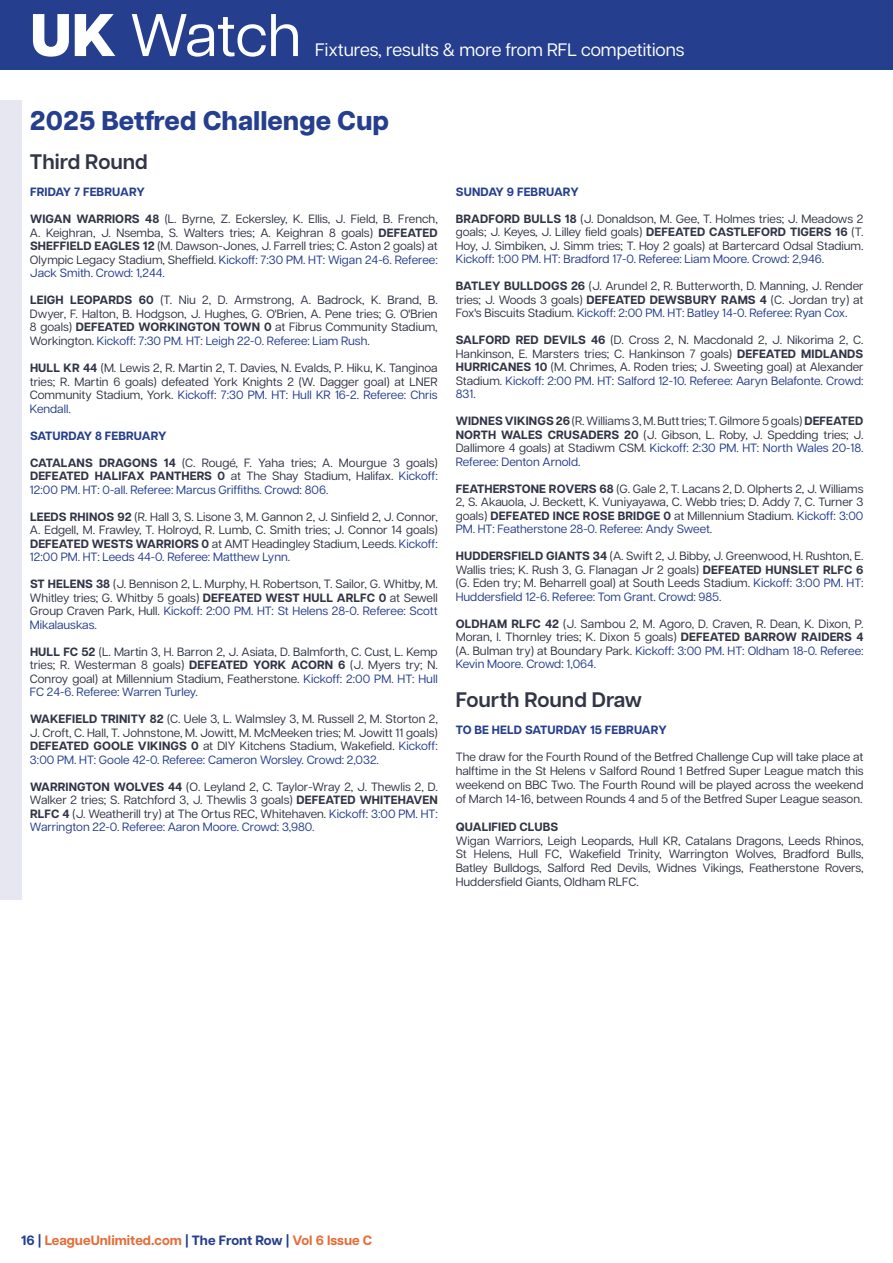
<style>
.page{position:relative;width:893px;height:1263px;background:#fff}
.page>*{position:absolute;margin:0;border:0;box-sizing:border-box;transform-origin:0 0}
.t1{font:60px "Articulat CF";letter-spacing:-.015em;color:#fff}
.t2{font:800 27px "Articulat CF";color:#253f8e}
.t3{font:600 21px "Articulat CF";color:#323546}
.t4{font:18px "Articulat CF";color:#fff}
.t5{font:700 13.5px "Articulat CF";color:#e36e3a}
.t6{font:12px/13.5px "Articulat CF";color:#323546;text-align:justify}
.t7{font:700 12px "Articulat CF";letter-spacing:.01em;color:#253f8e}
.t8{font:700 12px "Articulat CF";letter-spacing:.01em;color:#323546}
.s1{font-weight:800}
.s2{font-weight:700}
.s3{color:#253f8e}
</style>
<div class="page">
<div style="left:0;top:0;width:893px;height:69px;background:#253f8e"></div>
<div style="left:0;top:100px;width:21px;height:800px;background:#e7e7f2"></div>
<p class="t1" style="left:30px;top:-8px;width:273px"><span class="s1">UK</span> Watch</p>
<p class="t4" style="left:315px;top:37px;width:371px">Fixtures, results &amp; more from RFL competitions</p>
<p class="t2" style="left:30px;top:100px;width:360px">2025 Betfred Challenge Cup</p>
<p class="t3" style="left:30px;top:147px;width:119px">Third Round</p>
<p class="t7" style="left:30px;top:183px;width:116px">FRIDAY 7 FEBRUARY</p>
<p class="t6" style="left:30px;top:212px;width:409px"><span class="s2">WIGAN WARRIORS 48</span> (L. Byrne, Z. Eckersley, K. Ellis, J. Field, B. French, A. Keighran, J. Nsemba, S. Walters tries; A. Keighran 8 goals) <span class="s2">DEFEATED SHEFFIELD EAGLES 12</span> (M. Dawson-Jones, J. Farrell tries; C. Aston 2 goals) at Olympic Legacy Stadium, Sheffield. <span class="s3">Kickoff: 7:30 PM. HT: Wigan 24-6. Referee:<br>Jack Smith. Crowd: 1,244.</span></p>
<p class="t6" style="left:30px;top:293px;width:409px"><span class="s2">LEIGH LEOPARDS 60</span> (T. Niu 2, D. Armstrong, A. Badrock, K. Brand, B.<br>Dwyer, F. Halton, B. Hodgson, J. Hughes, G. O'Brien, A. Pene tries; G. O'Brien 8 goals) <span class="s2">DEFEATED WORKINGTON TOWN 0</span> at Fibrus Community Stadium, Workington. <span class="s3">Kickoff: 7:30 PM. HT: Leigh 22-0. Referee: Liam Rush.</span></p>
<p class="t6" style="left:30px;top:360px;width:409px"><span class="s2">HULL KR 44</span> (M. Lewis 2, R. Martin 2, T. Davies, N. Evalds, P. Hiku, K. Tanginoa tries; R. Martin 6 goals) defeated York Knights 2 (W. Dagger goal) at LNER Community Stadium, York. <span class="s3">Kickoff: 7:30 PM. HT: Hull KR 16-2. Referee: Chris Kendall.</span></p>
<p class="t7" style="left:30px;top:426px;width:138px">SATURDAY 8 FEBRUARY</p>
<p class="t6" style="left:30px;top:455px;width:409px"><span class="s2">CATALANS DRAGONS 14</span> (C. Rougé, F. Yaha tries; A. Mourgue 3 goals)<br><span class="s2">DEFEATED HALIFAX PANTHERS 0</span> at The Shay Stadium, Halifax. <span class="s3">Kickoff:<br>12:00 PM. HT: 0-all. Referee: Marcus Griffiths. Crowd: 806.</span></p>
<p class="t6" style="left:30px;top:509px;width:409px"><span class="s2">LEEDS RHINOS 92</span> (R. Hall 3, S. Lisone 3, M. Gannon 2, J. Sinfield 2, J. Connor, A. Edgell, M. Frawley, T. Holroyd, R. Lumb, C. Smith tries; J. Connor 14 goals)<br><span class="s2">DEFEATED WESTS WARRIORS 0</span> at AMT Headingley Stadium, Leeds. <span class="s3">Kickoff:<br>12:00 PM. HT: Leeds 44-0. Referee: Matthew Lynn.</span></p>
<p class="t6" style="left:30px;top:576px;width:409px"><span class="s2">ST HELENS 38</span> (J. Bennison 2, L. Murphy, H. Robertson, T. Sailor, G. Whitby, M.<br>Whitley tries; G. Whitby 5 goals) <span class="s2">DEFEATED WEST HULL ARLFC 0</span> at Sewell Group Craven Park, Hull. <span class="s3">Kickoff: 2:00 PM. HT: St Helens 28-0. Referee: Scott Mikalauskas.</span></p>
<p class="t6" style="left:30px;top:644px;width:409px"><span class="s2">HULL FC 52</span> (L. Martin 3, H. Barron 2, J. Asiata, D. Balmforth, C. Cust, L. Kemp tries; R. Westerman 8 goals) <span class="s2">DEFEATED YORK ACORN 6</span> (J. Myers try; N.<br>Conroy goal) at Millennium Stadium, Featherstone. <span class="s3">Kickoff: 2:00 PM. HT: Hull FC 24-6. Referee: Warren Turley.</span></p>
<p class="t6" style="left:30px;top:711px;width:409px"><span class="s2">WAKEFIELD TRINITY 82</span> (C. Uele 3, L. Walmsley 3, M. Russell 2, M. Storton 2, J. Croft, C. Hall, T. Johnstone, M. Jowitt, M. McMeeken tries; M. Jowitt 11 goals)<br><span class="s2">DEFEATED GOOLE VIKINGS 0</span> at DIY Kitchens Stadium, Wakefield. <span class="s3">Kickoff:<br>3:00 PM. HT: Goole 42-0. Referee: Cameron Worsley. Crowd: 2,032.</span></p>
<p class="t6" style="left:30px;top:779px;width:409px"><span class="s2">WARRINGTON WOLVES 44</span> (O. Leyland 2, C. Taylor-Wray 2, J. Thewlis 2, D.<br>Walker 2 tries; S. Ratchford 3, J. Thewlis 3 goals) <span class="s2">DEFEATED WHITEHAVEN RLFC 4</span> (J. Weatherill try) at The Ortus REC, Whitehaven. <span class="s3">Kickoff: 3:00 PM. HT:<br>Warrington 22-0. Referee: Aaron Moore. Crowd: 3,980.</span></p>
<p class="t7" style="left:456px;top:183px;width:125px">SUNDAY 9 FEBRUARY</p>
<p class="t6" style="left:456px;top:211px;width:409px"><span class="s2">BRADFORD BULLS 18</span> (J. Donaldson, M. Gee, T. Holmes tries; J. Meadows 2 goals; J. Keyes, J. Lilley field goals) <span class="s2">DEFEATED CASTLEFORD TIGERS 16</span> (T.<br>Hoy, J. Simbiken, J. Simm tries; T. Hoy 2 goals) at Bartercard Odsal Stadium.<br><span class="s3">Kickoff: 1:00 PM. HT: Bradford 17-0. Referee: Liam Moore. Crowd: 2,946.</span></p>
<p class="t6" style="left:456px;top:279px;width:409px"><span class="s2">BATLEY BULLDOGS 26</span> (J. Arundel 2, R. Butterworth, D. Manning, J. Render tries; J. Woods 3 goals) <span class="s2">DEFEATED DEWSBURY RAMS 4</span> (C. Jordan try) at Fox's Biscuits Stadium. <span class="s3">Kickoff: 2:00 PM. HT: Batley 14-0. Referee: Ryan Cox.</span></p>
<p class="t6" style="left:456px;top:333px;width:409px"><span class="s2">SALFORD RED DEVILS 46</span> (D. Cross 2, N. Macdonald 2, J. Nikorima 2, C.<br>Hankinson, E. Marsters tries; C. Hankinson 7 goals) <span class="s2">DEFEATED MIDLANDS HURRICANES 10</span> (M. Chrimes, A. Roden tries; J. Sweeting goal) at Alexander Stadium. <span class="s3">Kickoff: 2:00 PM. HT: Salford 12-10. Referee: Aaryn Belafonte. Crowd:<br>831.</span></p>
<p class="t6" style="left:456px;top:414px;width:409px"><span class="s2">WIDNES VIKINGS 26</span> (R. Williams 3, M. Butt tries; T. Gilmore 5 goals) <span class="s2">DEFEATED NORTH WALES CRUSADERS 20</span> (J. Gibson, L. Roby, J. Spedding tries; J.<br>Dallimore 4 goals) at Stadiwm CSM. <span class="s3">Kickoff: 2:30 PM. HT: North Wales 20-18.<br>Referee: Denton Arnold.</span></p>
<p class="t6" style="left:456px;top:481px;width:409px"><span class="s2">FEATHERSTONE ROVERS 68</span> (G. Gale 2, T. Lacans 2, D. Olpherts 2, J. Williams 2, S. Akauola, J. Beckett, K. Vuniyayawa, C. Webb tries; D. Addy 7, C. Turner 3 goals) <span class="s2">DEFEATED INCE ROSE BRIDGE 0</span> at Millennium Stadium. <span class="s3">Kickoff: 3:00<br>PM. HT: Featherstone 28-0. Referee: Andy Sweet.</span></p>
<p class="t6" style="left:456px;top:549px;width:409px"><span class="s2">HUDDERSFIELD GIANTS 34</span> (A. Swift 2, J. Bibby, J. Greenwood, H. Rushton, E.<br>Wallis tries; K. Rush 3, G. Flanagan Jr 2 goals) <span class="s2">DEFEATED HUNSLET RLFC 6 </span>(G. Eden try; M. Beharrell goal) at South Leeds Stadium. <span class="s3">Kickoff: 3:00 PM. HT:<br>Huddersfield 12-6. Referee: Tom Grant. Crowd: 985.</span></p>
<p class="t6" style="left:456px;top:616px;width:409px"><span class="s2">OLDHAM RLFC 42</span> (J. Sambou 2, M. Agoro, D. Craven, R. Dean, K. Dixon, P.<br>Moran, I. Thornley tries; K. Dixon 5 goals) <span class="s2">DEFEATED BARROW RAIDERS 4 </span>(A. Bulman try) at Boundary Park. <span class="s3">Kickoff: 3:00 PM. HT: Oldham 18-0. Referee:<br>Kevin Moore. Crowd: 1,064.</span></p>
<p class="t3" style="left:456px;top:684px;width:188px">Fourth Round Draw</p>
<p class="t7" style="left:456px;top:721px;width:213px">TO BE HELD SATURDAY 15 FEBRUARY</p>
<p class="t6" style="left:456px;top:749px;width:409px;line-height:14.1px">The draw for the Fourth Round of the Betfred Challenge Cup will take place at halftime in the St Helens v Salford Round 1 Betfred Super League match this weekend on BBC Two. The Fourth Round will be played across the weekend of March 14-16, between Rounds 4 and 5 of the Betfred Super League season.</p>
<p class="t8" style="left:456px;top:818px;width:104px">QUALIFIED CLUBS</p>
<p class="t6" style="left:456px;top:833px;width:409px">Wigan Warriors, Leigh Leopards, Hull KR, Catalans Dragons, Leeds Rhinos, St Helens, Hull FC, Wakefield Trinity, Warrington Wolves, Bradford Bulls, Batley Bulldogs, Salford Red Devils, Widnes Vikings, Featherstone Rovers, Huddersfield Giants, Oldham RLFC.</p>
<p class="t5" style="left:21px;top:1231px;width:352px"><span class="s3">16 |</span> LeagueUnlimited.com <span class="s3">| The Front Row |</span> Vol 6 Issue C</p>
</div>
